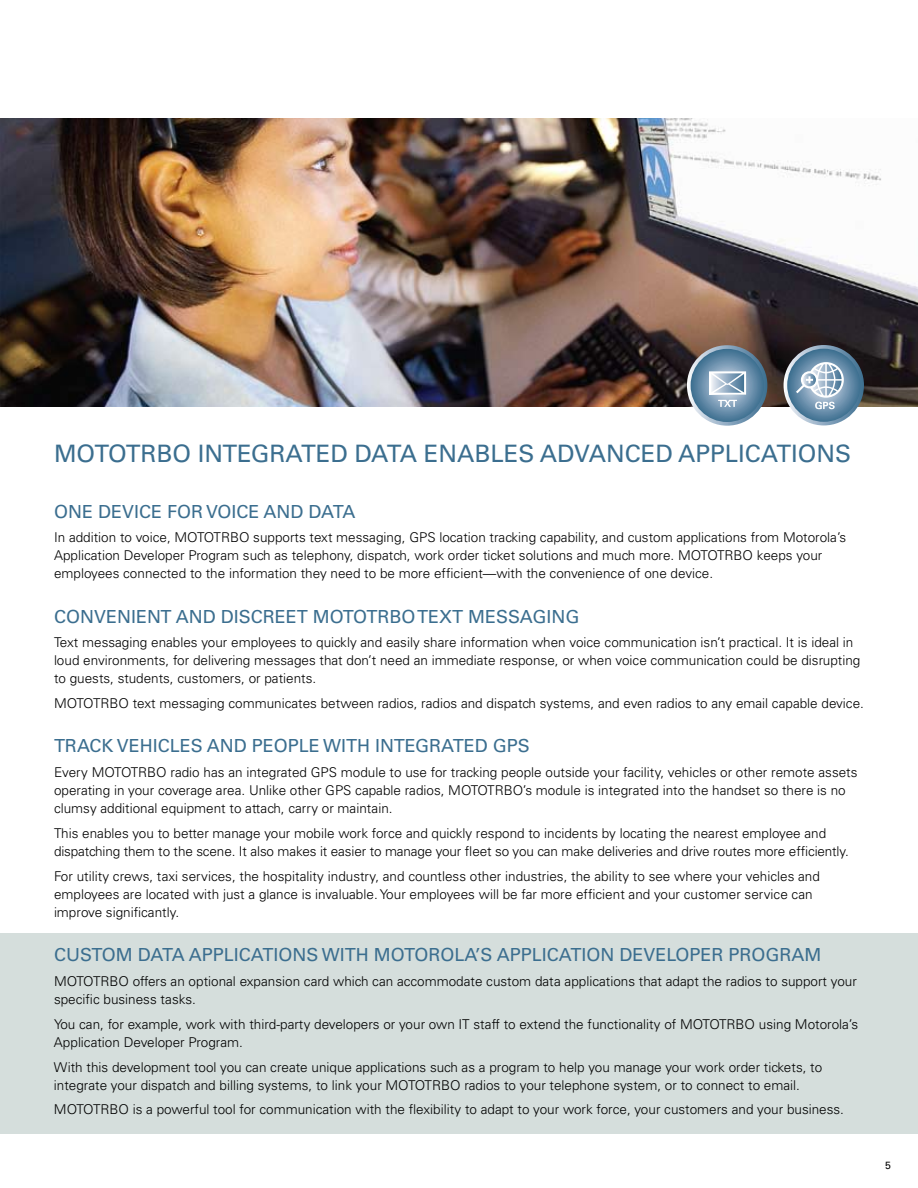
<style>
.page{position:relative;width:918px;height:1188px;background:#fff}
.page>*{position:absolute;margin:0;border:0;box-sizing:border-box;transform-origin:0 0}
.t1{font:24px "Univers";color:#3b6e8f}
.t2{font:18px "Univers";color:#3b6e8f}
.t3{font:300 13.5px/18px "Univers";color:#000}
.t4{font:10.5px "Univers";color:#000}
</style>
<div class="page">
<div style="left:0;top:933px;width:918px;height:201px;background:#d5dedc"></div>
<img style="left:0;top:119px;width:918px;height:288px">
<svg style="left:687px;top:345px;width:80px;height:81px"></svg>
<svg style="left:691px;top:349px;width:73px;height:73px;background:#5c85a3"></svg>
<svg style="left:709px;top:371px;width:37px;height:36px"></svg>
<svg style="left:784px;top:345px;width:80px;height:80px"></svg>
<svg style="left:787px;top:349px;width:73px;height:73px;background:#55809e"></svg>
<svg style="left:796px;top:362px;width:48px;height:47px"></svg>
<h1 class="t1" style="left:54px;top:440px;width:641px">MOTOTRBO I NTEGRATED DATA ENABLES ADVANCED APP</h1>
<h1 class="t1" style="left:725px;top:440px;width:128px">LICATIONS</h1>
<h2 class="t2" style="left:54px;top:501px;width:303px">ONE DEVICE FOR VO ICE AND DATA</h2>
<p class="t3" style="left:54px;top:529px;width:794px">I n addition to voice, MOTOTRBO supports text messaging, GPS location tracking capability, and custom applications from Motorola’s<br>Application Developer Program such as telephony, dispatch, work order ticket solutions and much more. MOTOTRBO keeps your employees connected to the information they need to be more efficient—with the convenience of one device.</p>
<h2 class="t2" style="left:54px;top:606px;width:527px">CONVENIENT AND DISCREET MOTOTRBO TEXT MESSAGING</h2>
<p class="t3" style="left:54px;top:634px;width:808px">Text messaging enables your employees to quickly and easily share information when voice communication isn’t practical. It is ideal in loud environments, for delivering messages that don’t need an immediate response, or when voice communication could be disrupting to guests, students, customers, or patients.</p>
<p class="t3" style="left:54px;top:694px;width:811px">MOTOTRBO text messaging communicates between radios, radios and dispatch systems, and even radios to any email capable device.</p>
<h2 class="t2" style="left:54px;top:735px;width:475px">TRACK VEHICLES AND PEOPLE WITH I NTEGRATED G PS</h2>
<p class="t3" style="left:54px;top:763px;width:805px">Every MOTOTRBO radio has an integrated G PS module to use for tracking people outside your facility, vehicles or other remote assets operating in your coverage area. Unlike other GPS capable radios, MOTOTRBO’s module is integrated into the handset so there is no clumsy additional equipment to attach, carry or maintain.</p>
<p class="t3" style="left:54px;top:824px;width:796px">This enables you to better manage your mobile work force and quickly respond to incidents by locating the nearest employee and dispatching them to the scene. It also makes it easier to manage your fleet so you can make deliveries and drive routes more efficiently.</p>
<p class="t3" style="left:54px;top:867px;width:767px">For utility crews, taxi services, the hospitality industry, and countless other industries, the ability to see where your vehicles and employees are located with just a glance is invaluable. Your employees will be far more efficient and your customer service can improve significantly.</p>
<h2 class="t2" style="left:54px;top:944px;width:52px">CUSTOM</h2>
<h2 class="t2" style="left:138px;top:944px;width:64px">DATA APP</h2>
<h2 class="t2" style="left:224px;top:944px;width:181px">LICATIO NS WITH MOTORO</h2>
<h2 class="t2" style="left:454px;top:944px;width:55px">LA’S APP</h2>
<h2 class="t2" style="left:532px;top:944px;width:288px">LICATIO N DEVELOPER PROGRAM</h2>
<p class="t3" style="left:54px;top:972px;width:804px">MOTOTRBO offers an optional expansion card which can accommodate custom data applications that adapt the radios to support your specific business tasks.</p>
<p class="t3" style="left:54px;top:1015px;width:806px">You can, for example, work with third-party developers or your own IT staff to extend the functionality of MOTOTRBO using Motorola’s<br>Application Developer Program.</p>
<p class="t3" style="left:54px;top:1058px;width:770px">With this development tool you can create unique applications such as a program to help you manage your work order tickets, to integrate your dispatch and billing systems, to link your MOTOTRBO radios to your telephone system, or to connect to email.</p>
<p class="t3" style="left:54px;top:1101px;width:792px">MOTOTRBO is a powerful tool for communication with the flexibility to adapt to your work force, your customers and your business.</p>
<p class="t4" style="left:885px;top:1159px;width:7px">5</p>
</div>
